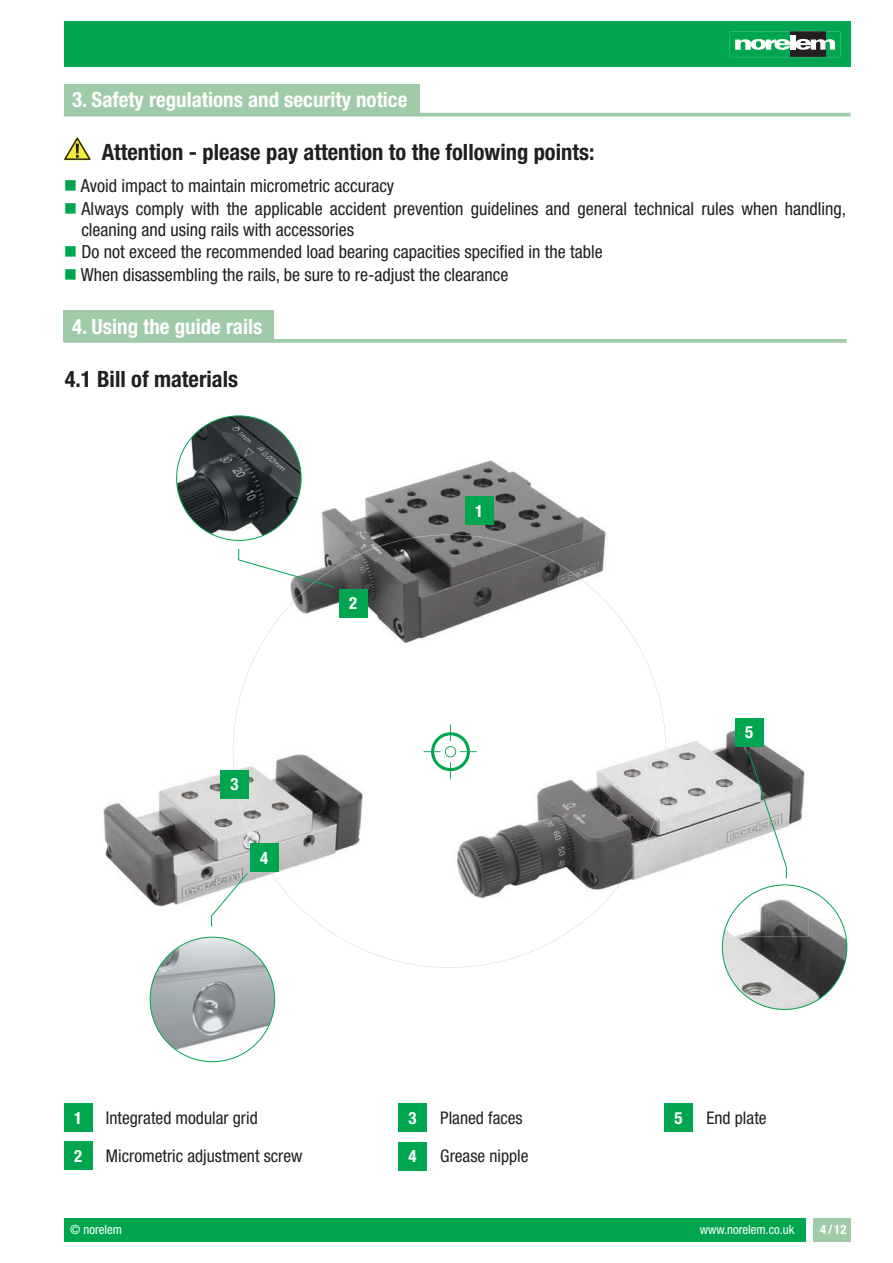
<style>
.page{position:relative;width:893px;height:1263px;background:#fff}
.page>*{position:absolute;margin:0;border:0;box-sizing:border-box;transform-origin:0 0}
.t1{font:700 condensed 22.5px "Helvetica Neue LT Std";color:#231f20}
.t2{font:700 condensed 21px "Helvetica Neue LT Std";color:#fff}
.t3{font:condensed 18px/21px "Helvetica Neue LT Std";color:#231f20}
.t4{font:condensed 17.4px "Helvetica Neue LT Std";color:#231f20}
.t5{font:700 condensed 16.8px "Helvetica Neue LT Std";color:#fff}
.t6{font:condensed 12.75px "Helvetica Neue LT Std";color:#fff}
.t7{font:700 condensed 12.75px "Helvetica Neue LT Std";color:#fff}
.s1{color:#00a54f}
</style>
<div class="page">
<div style="left:64px;top:21px;width:786px;height:46px;background:#00a54f"></div>
<svg style="left:730px;top:32px;width:110px;height:25px"></svg>
<div style="left:64px;top:1218px;width:741px;height:23px;background:#00a54f"></div>
<div style="left:813px;top:1218px;width:37px;height:23px;background:#9fcba8"></div>
<div style="left:64px;top:1220px;width:741px;height:22px;background:#00a54f"></div>
<svg style="left:63px;top:137px;width:28px;height:24px"></svg>
<svg style="left:64px;top:339px;width:782px;height:4px;background:#a6ceae"></svg>
<div style="left:398px;top:1103px;width:29px;height:29px;background:#00a54f"></div>
<div style="left:398px;top:1142px;width:29px;height:28px;background:#00a54f"></div>
<div style="left:664px;top:1103px;width:29px;height:29px;background:#00a54f"></div>
<div style="left:64px;top:1103px;width:29px;height:29px;background:#00a54f"></div>
<div style="left:64px;top:1141px;width:29px;height:29px;background:#00a54f"></div>
<div style="left:64px;top:84px;width:356px;height:31px;background:#9fcba8"></div>
<div style="left:64px;top:310px;width:210px;height:32px;background:#9fcba8"></div>
<svg style="left:64px;top:113px;width:786px;height:4px;fill:#9fcba8"></svg>
<img style="left:279px;top:439px;width:327px;height:206px">
<img style="left:279px;top:534px;width:337px;height:84px">
<img style="left:103px;top:762px;width:260px;height:160px">
<img style="left:233px;top:738px;width:84px;height:184px">
<img style="left:457px;top:730px;width:348px;height:169px">
<img style="left:560px;top:690px;width:106px;height:247px">
<svg style="left:423px;top:724px;width:54px;height:55px"></svg>
<svg style="left:748px;top:751px;width:39px;height:128px"></svg>
<div style="left:735px;top:718px;width:29px;height:29px;background:#00a54f"></div>
<div style="left:339px;top:589px;width:29px;height:28px;background:#00a54f"></div>
<div style="left:220px;top:770px;width:29px;height:29px;background:#00a54f"></div>
<div style="left:465px;top:496px;width:29px;height:29px;background:#00a54f"></div>
<div style="left:250px;top:843px;width:29px;height:29px;background:#00a54f"></div>
<svg style="left:211px;top:872px;width:37px;height:55px"></svg>
<svg style="left:238px;top:548px;width:97px;height:40px"></svg>
<img style="left:177px;top:416px;width:124px;height:124px;border-radius:62px">
<img style="left:150px;top:937px;width:125px;height:125px;border-radius:62px">
<img style="left:722px;top:890px;width:125px;height:119px">
<img style="left:723px;top:885px;width:86px;height:52px">
<p class="t2" style="left:72px;top:87px;width:337px">3. Safety regulations and security notice</p>
<p class="t1" style="left:102px;top:139px;width:494px">Attention - please pay attention to the following points:</p>
<p class="t3" style="left:64px;top:175px;width:332px"><span class="s1">■</span> Avoid impact to maintain micrometric accuracy</p>
<p class="t3" style="left:82px;top:198px;width:766px;text-indent:-18px"><span class="s1">■</span> Always comply with the applicable accident prevention guidelines and general technical rules when handling, cleaning and using rails with accessories</p>
<p class="t3" style="left:64px;top:241px;width:540px"><span class="s1">■</span> Do not exceed the recommended load bearing capacities specified in the table</p>
<p class="t3" style="left:64px;top:264px;width:446px"><span class="s1">■</span> When disassembling the rails, be sure to re-adjust the clearance</p>
<p class="t2" style="left:72px;top:313px;width:192px">4. Using the guide rails</p>
<p class="t1" style="left:65px;top:365px;width:175px">4.1 Bill of materials</p>
<p class="t5" style="left:231px;top:774px;width:10px">3</p>
<p class="t5" style="left:260px;top:847px;width:10px">4</p>
<p class="t5" style="left:349px;top:593px;width:10px">2</p>
<p class="t5" style="left:475px;top:500px;width:10px">1</p>
<p class="t5" style="left:745px;top:722px;width:10px">5</p>
<p class="t5" style="left:409px;top:1108px;width:10px">3</p>
<p class="t4" style="left:440px;top:1108px;width:84px">Planed faces</p>
<p class="t5" style="left:409px;top:1146px;width:10px">4</p>
<p class="t4" style="left:440px;top:1146px;width:90px">Grease nipple</p>
<p class="t5" style="left:74px;top:1108px;width:10px">1</p>
<p class="t4" style="left:106px;top:1108px;width:153px">Integrated modular grid</p>
<p class="t5" style="left:675px;top:1108px;width:10px">5</p>
<p class="t4" style="left:706px;top:1108px;width:62px">End plate</p>
<p class="t5" style="left:74px;top:1145px;width:10px">2</p>
<p class="t4" style="left:106px;top:1146px;width:198px">Micrometric adjustment screw</p>
<p class="t6" style="left:719px;top:1222px;width:77px">www.norelem.fr</p>
<p class="t7" style="left:820px;top:1222px;width:28px">4/12</p>
<p class="t6" style="left:70px;top:1222px;width:53px">© norelem</p>
<p class="t6" style="left:700px;top:1222px;width:96px">www.norelem.co.uk</p>
</div>
